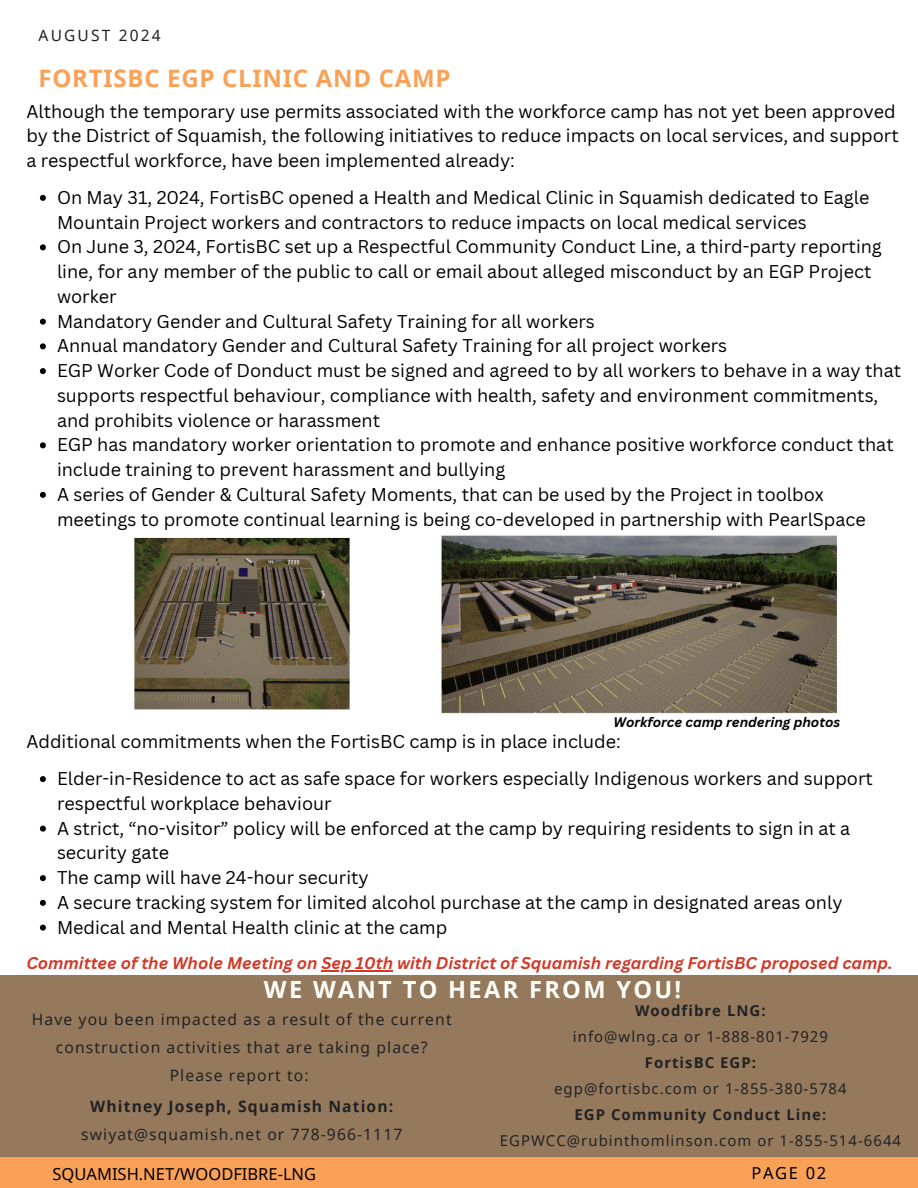
<style>
.page{position:relative;width:918px;height:1188px;background:#fff}
.page>*{position:absolute;margin:0;border:0;box-sizing:border-box;transform-origin:0 0}
.t1{font:700 24px "Noto Sans";letter-spacing:.03em;color:#f9a156}
.t2{font:700 23.55px "Noto Sans";letter-spacing:.1em;color:#fffff9}
.t3{font:18px/24.8px "Canva Sans";color:#000}
.t4{font:italic 700 16.5px "Canva Sans";color:#d23929}
.t5{font:16.5px "Noto Sans";color:#000}
.t6{font:15.6px/27.9px "Noto Sans";letter-spacing:.07em;color:#222;text-align:center}
.t7{font:15.45px "Noto Sans";letter-spacing:.14em;color:#222}
.t8{font:14.85px/25.8px "Noto Sans";letter-spacing:.07em;color:#222;text-align:center}
.t9{font:italic 700 13.5px "Canva Sans";color:#000}
.s1{font-weight:700}
</style>
<div class="page">
<div style="left:0;top:976px;width:918px;height:212px;background:#94795d"></div>
<div style="left:0;top:1157px;width:918px;height:31px;background:#f9a156"></div>
<svg style="left:40px;top:195px;width:6px;height:6px"></svg>
<svg style="left:40px;top:244px;width:6px;height:6px"></svg>
<svg style="left:40px;top:319px;width:6px;height:6px"></svg>
<svg style="left:40px;top:343px;width:6px;height:6px"></svg>
<svg style="left:40px;top:368px;width:6px;height:6px"></svg>
<svg style="left:40px;top:442px;width:6px;height:6px"></svg>
<svg style="left:40px;top:492px;width:6px;height:6px"></svg>
<svg style="left:40px;top:776px;width:6px;height:6px"></svg>
<svg style="left:40px;top:826px;width:6px;height:6px"></svg>
<svg style="left:40px;top:875px;width:6px;height:6px"></svg>
<svg style="left:40px;top:900px;width:6px;height:6px"></svg>
<svg style="left:40px;top:925px;width:6px;height:6px"></svg>
<hr style="left:321px;top:970px;width:72px;height:2px;background:#d23929">
<img style="left:440px;top:535px;width:398px;height:179px">
<img style="left:134px;top:538px;width:216px;height:172px">
<h6 class="t7" style="left:39px;top:24px;width:124px">AUGUST 2024</h6>
<h2 class="t1" style="left:39px;top:62px;width:413px">FORTISBC EGP CLINIC AND CAMP</h2>
<h1 class="t3" style="left:26px;top:98px;width:874px">Although the temporary use permits associated with the workforce camp has not yet been approved by the District of Squamish, the following initiatives to reduce impacts on local services, and support a respectful workforce, have been implemented already:</h1>
<h4 class="t3" style="left:57px;top:185px;width:814px">On May 31, 2024, FortisBC opened a Health and Medical Clinic in Squamish dedicated to Eagle<br>Mountain Project workers and contractors to reduce impacts on local medical services</h4>
<p class="t3" style="left:57px;top:234px;width:826px">On June 3, 2024, FortisBC set up a Respectful Community Conduct Line, a third-party reporting line, for any member of the public to call or email about alleged misconduct by an EGP Project worker</p>
<p class="t3" style="left:57px;top:308px;width:539px">Mandatory Gender and Cultural Safety Training for all workers</p>
<p class="t3" style="left:57px;top:333px;width:672px">Annual mandatory Gender and Cultural Safety Training for all project workers</p>
<p class="t3" style="left:57px;top:358px;width:846px">EGP Worker Code of Donduct must be signed and agreed to by all workers to behave in a way that supports respectful behaviour, compliance with health, safety and environment commitments, and prohibits violence or harassment</p>
<p class="t3" style="left:57px;top:432px;width:838px">EGP has mandatory worker orientation to promote and enhance positive workforce conduct that include training to prevent harassment and bullying</p>
<p class="t3" style="left:57px;top:482px;width:810px">A series of Gender &amp; Cultural Safety Moments, that can be used by the Project in toolbox meetings to promote continual learning is being co-developed in partnership with PearlSpace</p>
<h2 class="t9" style="left:614px;top:713px;width:228px">Workforce camp rendering photos</h2>
<p class="t3" style="left:26px;top:729px;width:596px">Additional commitments when the FortisBC camp is in place include:</p>
<h4 class="t3" style="left:57px;top:766px;width:817px">Elder-in-Residence to act as safe space for workers especially Indigenous workers and support respectful workplace behaviour</h4>
<p class="t3" style="left:57px;top:815px;width:795px">A strict, “no-visitor” policy will be enforced at the camp by requiring residents to sign in at a security gate</p>
<p class="t3" style="left:57px;top:865px;width:313px">The camp will have 24-hour security</p>
<p class="t3" style="left:57px;top:890px;width:787px">A secure tracking system for limited alcohol purchase at the camp in designated areas only</p>
<p class="t3" style="left:57px;top:914px;width:392px">Medical and Mental Health clinic at the camp</p>
<p class="t4" style="left:26px;top:951px;width:868px">Committee of the Whole Meeting on Sep 10th with District of Squamish regarding FortisBC proposed camp.</p>
<p class="t2" style="left:264px;top:972px;width:419px">WE WANT TO HEAR FROM YOU!</p>
<p class="t6" style="left:32px;top:1005px;width:421px">Have you been impacted as a result of the current construction activities that are taking place?<br>Please report to:</p>
<h1 class="t6" style="left:81px;top:1092px;width:323px"><span class="s1">Whitney Joseph, Squamish Nation: </span>swiyat@squamish.net or 778-966-1117</h1>
<h5 class="t8" style="left:500px;top:998px;width:403px"><span class="s1">Woodfibre LNG:<br></span>info@wlng.ca or 1-888-801-7929<br><span class="s1">FortisBC EGP:<br></span>egp@fortisbc.com or 1-855-380-5784<br><span class="s1">EGP Community Conduct Line:<br></span>EGPWCC@rubinthomlinson.com or 1-855-514-6644</h5>
<h6 class="t5" style="left:53px;top:1162px;width:265px">SQUAMISH.NET/WOODFIBRE-LNG</h6>
<h6 class="t5" style="left:751px;top:1161px;width:76px">PAGE 02</h6>
</div>
